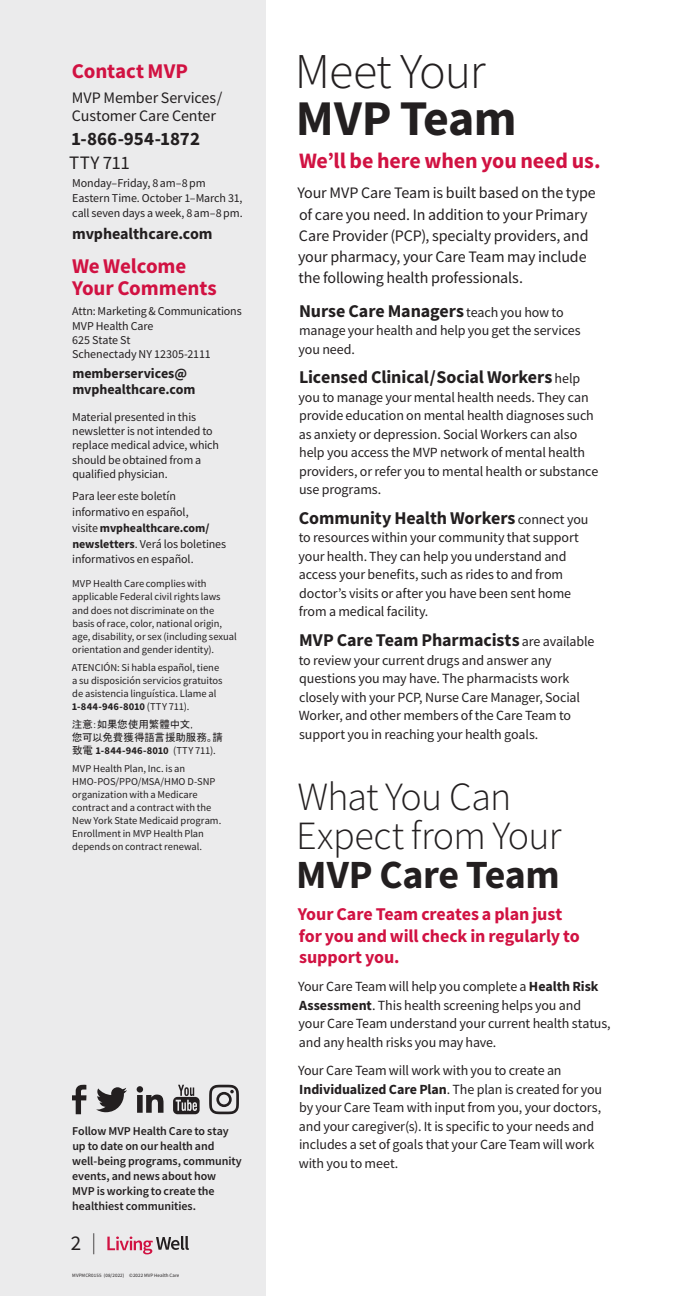
<style>
.page{position:relative;width:684px;height:1296px;background:#fff}
.page>*{position:absolute;margin:0;border:0;box-sizing:border-box;transform-origin:0 0}
.Article_Headline{font:300 50px "Source Sans Pro";letter-spacing:-.02em;color:#231f20}
.Article_Headline-2{font:700 50px "Source Sans Pro";letter-spacing:-.015em;color:#231f20}
.Article_Headline-3{font:300 40px "Source Sans Pro";letter-spacing:-.02em;color:#231f20}
.Article_Headline-4{font:700 40px "Source Sans Pro";letter-spacing:-.01em;color:#231f20}
.Article_Subhead{font:700 22px "Source Sans Pro";letter-spacing:-.005em;color:#d11242}
.Article_Section{font:700 21px/21.8px "Source Sans Pro";letter-spacing:-.005em;color:#d11242}
.t1{font:21px "Source Sans Pro";color:#231f20}
.Body{font:700 19px "Source Sans Pro";color:#231f20}
.Body-2{font:19px "Source Sans Pro";color:#231f20}
.Body-3{font:700 18px "Source Sans Pro";letter-spacing:-.005em;color:#231f20}
.Article_Subhead-2{font:700 18px/21.2px "Source Sans Pro";letter-spacing:-.005em;color:#d11242}
.Body-4{font:16px/21.1px "Source Sans Pro";letter-spacing:-.01em;color:#231f20}
.Body-5{font:700 16px "Source Sans Pro";letter-spacing:-.005em;color:#231f20}
.Body-6{font:14px/18.5px "Source Sans Pro";letter-spacing:-.01em;color:#231f20}
.Body-7{font:700 14px/16px "Source Sans Pro";letter-spacing:-.005em;color:#231f20}
.Body-8{font:12px/14.4px "Source Sans Pro";letter-spacing:-.005em;color:#231f20}
.Body-9{font:600 12px/14.9px "Source Sans Pro";letter-spacing:-.005em;color:#231f20}
.Body-10{font:10.5px/13px "Source Sans Pro";color:#231f20}
.Body-11{font:10.5px/13px "MS P Gothic";letter-spacing:-.01em;color:#231f20}
.t2{font:5px "Source Sans Pro";letter-spacing:.02em;color:#231f20}
.s1{font-weight:700}
.s2{font-family:"Source Sans Pro";font-weight:700}
.s3{font-family:"Source Sans Pro"}
.s4{font-weight:300}
.s5{font-weight:400;font-size:14px}
</style>
<div class="page">
<div style="left:0;top:0;width:266px;height:1296px;background:#ebebec"></div>
<svg style="left:72px;top:1084px;width:15px;height:30px"></svg>
<svg style="left:96px;top:1087px;width:31px;height:25px"></svg>
<svg style="left:137px;top:1086px;width:27px;height:27px"></svg>
<svg style="left:173px;top:1085px;width:27px;height:29px"></svg>
<svg style="left:209px;top:1085px;width:30px;height:29px"></svg>
<svg style="left:107px;top:1236px;width:82px;height:18px"></svg>
<h3 class="Article_Section" style="left:72px;top:60px;width:118px">Contact MVP</h3>
<p class="Body-4" style="left:72px;top:88px;width:152px;line-height:18.9px">MVP Member Services/<br>Customer Care Center</p>
<p class="Body" style="left:71px;top:126px;width:130px">1-866-954-1872</p>
<p class="Body-2" style="left:69px;top:150px;width:62px">TTY 711</p>
<p class="Body-8" style="left:72px;top:176px;width:172px;line-height:14.9px">Monday–Friday, 8am–8pm<br>Eastern Time. October 1–March 31, call seven days a week, 8am–8pm.</p>
<p class="Body-5" style="left:72px;top:223px;width:142px">mvphealthcare.com</p>
<h3 class="Article_Section" style="left:72px;top:255px;width:146px">We Welcome<br>Your Comments</h3>
<p class="Body-8" style="left:72px;top:304px;width:171px">Attn: Marketing &amp; Communications</p>
<p class="Body-8" style="left:72px;top:318px;width:83px">MVP Health Care</p>
<p class="Body-8" style="left:72px;top:333px;width:60px">625 State St</p>
<p class="Body-8" style="left:72px;top:347px;width:140px">Schenectady NY 12305-2111</p>
<p class="Body-7" style="left:72px;top:365px;width:125px">memberservices@ mvphealthcare.com</p>
<p class="Body-8" style="left:72px;top:409px;width:149px">Material presented in this newsletter is not intended to replace medical advice, which should be obtained from a qualified physician.</p>
<p class="Body-8" style="left:72px;top:488px;width:156px;line-height:15.8px">Para leer este boletín informativo en español,<br>visite <span class="s1">mvphealthcare.com/ newsletters</span>. Verá los boletines informativos en español.</p>
<p class="Body-10" style="left:72px;top:577px;width:166px">MVP Health Care complies with applicable Federal civil rights laws and does not discriminate on the basis of race, color, national origin, age, disability, or sex (including sexual orientation and gender identity).</p>
<p class="Body-10" style="left:72px;top:661px;width:152px">ATENCIÓN: Si habla español, tiene a su disposición servicios gratuitos de asistencia linguística. Llame al <span class="s1">1-844-946-8010</span> (TTY 711).</p>
<p class="Body-11" style="left:72px;top:717px;width:153px">注意：如果您使用繁體中文，<br>您可以免費獲得語言援助服務。請致電 <span class="s2">1-844-946-8010</span> <span class="s3">(TTY 711).</span></p>
<p class="Body-10" style="left:72px;top:762px;width:151px">MVP Health Plan, Inc. is an<br>HMO‑POS/PPO/MSA/HMO D-SNP organization with a Medicare contract and a contract with the<br>New York State Medicaid program.<br>Enrollment in MVP Health Plan depends on contract renewal.</p>
<p class="Body-9" style="left:72px;top:1124px;width:171px">Follow MVP Health Care to stay up to date on our health and well‑being programs, community events, and news about how<br>MVP is working to create the healthiest communities.</p>
<h3 class="t1" style="left:71px;top:1230px;width:27px">2 <span class="s4">|</span></h3>
<p class="t2" style="left:72px;top:1272px;width:109px">MVPMCR0155 (08/2022) ©2022 MVP Health Care</p>
<h1 class="Article_Headline" style="left:295px;top:40px;width:192px">Meet Your</h1>
<h1 class="Article_Headline-2" style="left:296px;top:84px;width:222px">MVP Team</h1>
<h2 class="Article_Subhead" style="left:299px;top:146px;width:303px">We’ll be here when you need us.</h2>
<p class="Body-4" style="left:298px;top:182px;width:300px">Your MVP Care Team is built based on the type of care you need. In addition to your Primary Care Provider (PCP), specialty providers, and your pharmacy, your Care Team may include the following health professionals.</p>
<p class="Body-3" style="left:299px;top:298px;width:266px">Nurse Care Managers <span class="s5">teach you how to</span></p>
<p class="Body-6" style="left:299px;top:321px;width:284px">manage your health and help you get the services you need.</p>
<p class="Body-3" style="left:299px;top:365px;width:283px">Licensed Clinical/Social Workers <span class="s5">help</span></p>
<p class="Body-6" style="left:299px;top:388px;width:301px">you to manage your mental health needs. They can provide education on mental health diagnoses such as anxiety or depression. Social Workers can also help you access the MVP network of mental health providers, or refer you to mental health or substance use programs.</p>
<p class="Body-3" style="left:299px;top:506px;width:291px">Community Health Workers <span class="s5">connect you</span></p>
<p class="Body-6" style="left:299px;top:528px;width:282px">to resources within your community that support your health. They can help you understand and access your benefits, such as rides to and from doctor’s visits or after you have been sent home from a medical facility.</p>
<p class="Body-3" style="left:299px;top:628px;width:297px">MVP Care Team Pharmacists <span class="s5">are available</span></p>
<p class="Body-6" style="left:299px;top:651px;width:283px">to review your current drugs and answer any questions you may have. The pharmacists work closely with your PCP, Nurse Care Manager, Social Worker, and other members of the Care Team to support you in reaching your health goals.</p>
<h1 class="Article_Headline-3" style="left:297px;top:772px;width:215px">What You Can</h1>
<h1 class="Article_Headline-3" style="left:296px;top:811px;width:267px">Expect from Your</h1>
<h1 class="Article_Headline-4" style="left:296px;top:848px;width:265px">MVP Care Team</h1>
<h2 class="Article_Subhead-2" style="left:298px;top:904px;width:284px">Your Care Team creates a plan just for you and will check in regularly to support you.</h2>
<p class="Body-6" style="left:298px;top:977px;width:314px">Your Care Team will help you complete a <span class="s1">Health Risk Assessment</span>. This health screening helps you and<br>your Care Team understand your current health status, and any health risks you may have.</p>
<p class="Body-6" style="left:298px;top:1061px;width:306px">Your Care Team will work with you to create an <span class="s1">Individualized Care Plan</span>. The plan is created for you by your Care Team with input from you, your doctors, and your caregiver(s). It is specific to your needs and includes a set of goals that your Care Team will work with you to meet.</p>
</div>
